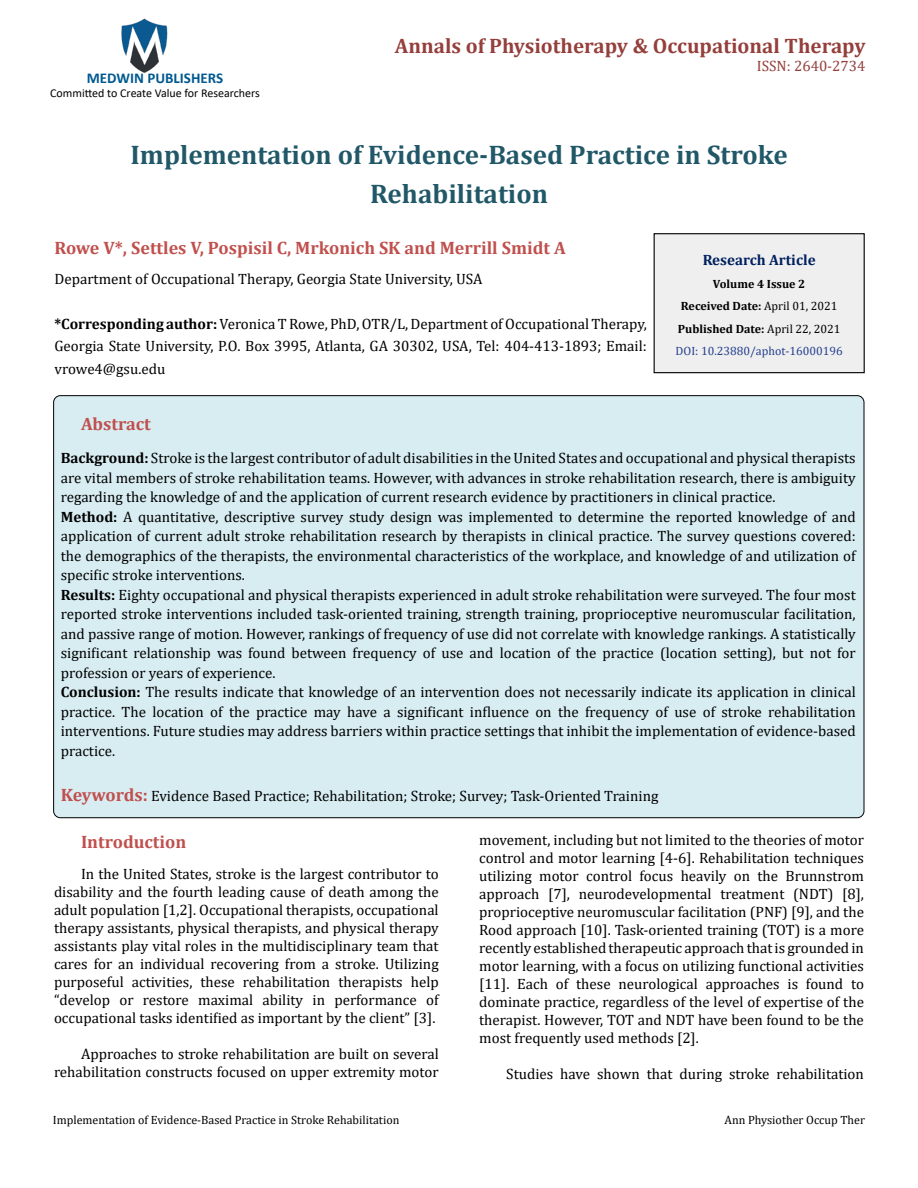
<style>
.page{position:relative;width:918px;height:1188px;background:#fff}
.page>*{position:absolute;margin:0;border:0;box-sizing:border-box;transform-origin:0 0}
.t1{font:700 27px/39px "Cambria";color:#215868;text-align:center}
.t2{font:700 21px "Cambria";color:#953f3c}
.t3{font:700 18px "Cambria";color:#c0504d}
.t4{font:15px/18px "Cambria";color:#000;text-align:justify}
.t5{font:700 15px "Calibri";color:#005991}
.t6{font:700 15px "Cambria";color:#002060}
.t7{font:15px "Cambria";color:#953f3c}
.t8{font:700 12px/22.5px "Cambria";color:#000;text-align:center}
.t9{font:12px "Cambria";color:#000}
.t10{font:12px "Calibri";color:#000}
.s1{font-weight:700}
.s2{font-weight:400}
.s3{font-weight:400;color:#25408f}
.s4{font-weight:700;font-size:18px;color:#c0504d}
</style>
<div class="page">
<img style="left:121px;top:18px;width:47px;height:55px">
<div style="left:654px;top:234px;width:210px;height:139px;background:#efefef"></div>
<div style="left:654px;top:233px;width:211px;height:140px;border:1px solid #000"></div>
<div style="left:54px;top:396px;width:810px;height:422px;background:#d8edf2;border-radius:7px"></div>
<p class="t5" style="left:87px;top:67px;width:138px">MEDWIN PUBLISHERS</p>
<p class="t10" style="left:50px;top:85px;width:211px">Committed to Create Value for Researchers</p>
<h2 class="t2" style="left:395px;top:31px;width:472px">Annals of Physiotherapy &amp; Occupational Therapy</h2>
<p class="t7" style="left:757px;top:57px;width:110px">ISSN: 2640-2734</p>
<h1 class="t1" style="left:131px;top:135px;width:659px">Implementation of Evidence-Based Practice in Stroke<br>Rehabilitation</h1>
<p class="t3" style="left:54px;top:235px;width:513px">Rowe V*, Settles V, Pospisil C, Mrkonich SK and Merrill Smidt A</p>
<p class="t4" style="left:54px;top:269px;width:430px">Department of Occupational Therapy, Georgia State University, USA</p>
<p class="t4" style="left:54px;top:312px;width:594px;line-height:22.5px"><span class="s1">*Corresponding author:</span> Veronica T Rowe, PhD, OTR/L, Department of Occupational Therapy, Georgia State University, P.O. Box 3995, Atlanta, GA 30302, USA, Tel: 404-413-1893; Email: vrowe4@gsu.edu</p>
<p class="t6" style="left:703px;top:250px;width:114px">Research Article</p>
<p class="t8" style="left:676px;top:272px;width:169px">Volume 4 Issue 2<br>Received Date: <span class="s2">April 01, 2021<br></span>Published Date: <span class="s2">April 22, 2021<br></span><span class="s3">DOI: 10.23880/aphot-16000196</span></p>
<p class="t3" style="left:81px;top:411px;width:71px">Abstract</p>
<p class="t4" style="left:61px;top:448px;width:797px;line-height:19.5px;text-align:left"><span class="s1">Background:</span> Stroke is the largest contributor of adult disabilities in the United States and occupational and physical therapists are vital members of stroke rehabilitation teams. However, with advances in stroke rehabilitation research, there is ambiguity regarding the knowledge of and the application of current research evidence by practitioners in clinical practice.<br><span class="s1">Method:</span> A quantitative, descriptive survey study design was implemented to determine the reported knowledge of and application of current adult stroke rehabilitation research by therapists in clinical practice. The survey questions covered: the demographics of the therapists, the environmental characteristics of the workplace, and knowledge of and utilization of specific stroke interventions.<br><span class="s1">Results:</span> Eighty occupational and physical therapists experienced in adult stroke rehabilitation were surveyed. The four most reported stroke interventions included task-oriented training, strength training, proprioceptive neuromuscular facilitation, and passive range of motion. However, rankings of frequency of use did not correlate with knowledge rankings. A statistically significant relationship was found between frequency of use and location of the practice (location setting), but not for profession or years of experience.<br><span class="s1">Conclusion:</span> The results indicate that knowledge of an intervention does not necessarily indicate its application in clinical practice. The location of the practice may have a significant influence on the frequency of use of stroke rehabilitation interventions. Future studies may address barriers within practice settings that inhibit the implementation of evidence-based practice.</p>
<p class="t4" style="left:61px;top:787px;width:599px"><span class="s4">Keywords:</span> Evidence Based Practice; Rehabilitation; Stroke; Survey; Task-Oriented Training</p>
<p class="t3" style="left:81px;top:829px;width:107px">Introduction</p>
<p class="t4" style="left:54px;top:865px;width:386px;text-indent:27px">In the United States, stroke is the largest contributor to disability and the fourth leading cause of death among the adult population [1,2]. Occupational therapists, occupational therapy assistants, physical therapists, and physical therapy assistants play vital roles in the multidisciplinary team that cares for an individual recovering from a stroke. Utilizing purposeful activities, these rehabilitation therapists help “develop or restore maximal ability in performance of occupational tasks identified as important by the client” [3].</p>
<p class="t4" style="left:54px;top:1045px;width:386px;text-align:right">Approaches to stroke rehabilitation are built on several rehabilitation constructs focused on upper extremity motor</p>
<p class="t4" style="left:479px;top:831px;width:386px">movement, including but not limited to the theories of motor control and motor learning [4-6]. Rehabilitation techniques utilizing motor control focus heavily on the Brunnstrom approach [7], neurodevelopmental treatment (NDT) [8], proprioceptive neuromuscular facilitation (PNF) [9], and the Rood approach [10]. Task-oriented training (TOT) is a more recently established therapeutic approach that is grounded in motor learning, with a focus on utilizing functional activities [11]. Each of these neurological approaches is found to dominate practice, regardless of the level of expertise of the therapist. However, TOT and NDT have been found to be the most frequently used methods [2].</p>
<p class="t4" style="left:506px;top:1065px;width:359px">Studies have shown that during stroke rehabilitation</p>
<p class="t9" style="left:53px;top:1113px;width:348px">Implementation of Evidence-Based Practice in Stroke Rehabilitation</p>
<p class="t9" style="left:725px;top:1113px;width:142px">Ann Physiother Occup Ther</p>
</div>
